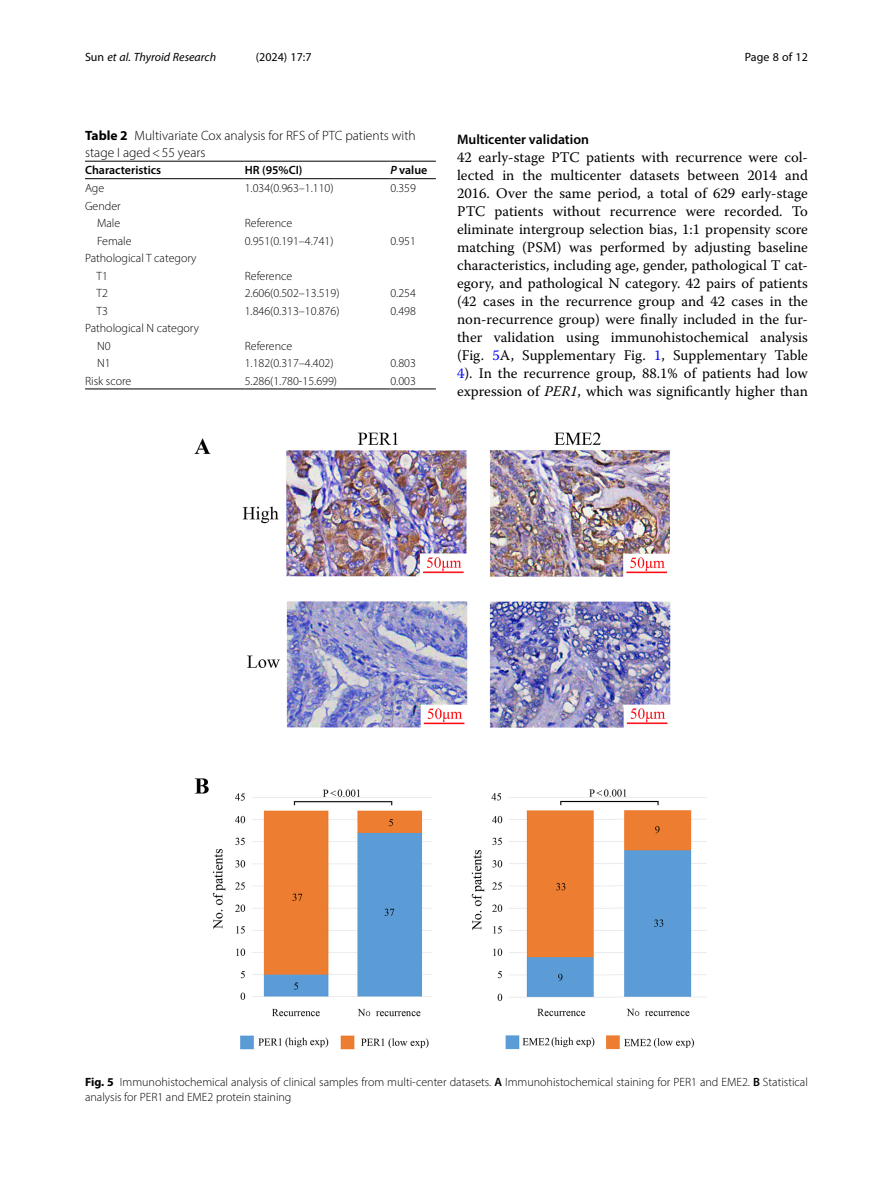
<style>
.page{position:relative;width:893px;height:1191px;background:#fff}
.page>*{position:absolute;margin:0;border:0;box-sizing:border-box;transform-origin:0 0}
.Body_Text{font:14.7px/18px "Warnock Pro";color:#000;text-align:justify}
.Head_2{font:600 13.8px "Myriad Pro";color:#000}
.Table_Caption{font:300 13.5px/16.5px "Myriad Pro";color:#000}
.Table_Body{font:300 12px "Myriad Pro";color:#000}
.Figure_Caption{font:300 12px/15px "Myriad Pro";color:#000}
.Table_Head{font:600 12px "Myriad Pro";color:#000}
.Table_Body_Tab2_Deci{font:300 12px "Myriad Pro";color:#000}
.t1{font:italic 12px "Myriad Pro";color:#000}
.t2{font:12px "Myriad Pro";color:#000}
.s1{font-style:normal}
.s2{font-weight:700}
.s3{font-style:italic}
.s4{color:#00f}
.s5{font-weight:600}
</style>
<div class="page">
<hr style="left:85px;top:178px;width:160px;height:1px;background:#000">
<hr style="left:245px;top:161px;width:145px;height:1px;background:#000">
<hr style="left:245px;top:178px;width:145px;height:1px;background:#000">
<hr style="left:390px;top:161px;width:46px;height:1px;background:#000">
<hr style="left:390px;top:178px;width:46px;height:1px;background:#000">
<hr style="left:85px;top:389px;width:160px;height:1px;background:#000">
<hr style="left:245px;top:389px;width:145px;height:1px;background:#000">
<hr style="left:390px;top:389px;width:46px;height:1px;background:#000">
<hr style="left:85px;top:161px;width:160px;height:1px;background:#000">
<img style="left:194px;top:432px;width:513px;height:618px">
<p class="t1" style="left:85px;top:50px;width:133px"><span class="s1">Sun</span> et al. Thyroid Research</p>
<p class="t2" style="left:256px;top:50px;width:57px">(2024) 17:7</p>
<p class="t2" style="left:745px;top:50px;width:65px">Page 8 of 12</p>
<p class="Table_Caption" style="left:85px;top:128px;width:332px"><span class="s2">Table 2</span> Multivariate Cox analysis for RFS of PTC patients with stage I aged&lt;55 years</p>
<p class="Table_Head" style="left:85px;top:163px;width:78px">Characteristics</p>
<p class="Table_Head" style="left:245px;top:163px;width:59px">HR (95%CI)</p>
<p class="Table_Head" style="left:390px;top:163px;width:38px"><span class="s3">P</span> value</p>
<p class="Table_Body" style="left:85px;top:181px;width:21px">Age</p>
<p class="Table_Body" style="left:245px;top:181px;width:90px">1.034(0.963–1.110)</p>
<p class="Table_Body_Tab2_Deci" style="left:390px;top:181px;width:27px">0.359</p>
<p class="Table_Body" style="left:85px;top:198px;width:37px">Gender</p>
<p class="Table_Body" style="left:97px;top:216px;width:25px">Male</p>
<p class="Table_Body" style="left:245px;top:216px;width:49px">Reference</p>
<p class="Table_Body" style="left:97px;top:233px;width:36px">Female</p>
<p class="Table_Body" style="left:245px;top:233px;width:90px">0.951(0.191–4.741)</p>
<p class="Table_Body_Tab2_Deci" style="left:390px;top:233px;width:27px">0.951</p>
<p class="Table_Body" style="left:85px;top:251px;width:113px">Pathological T category</p>
<p class="Table_Body" style="left:97px;top:268px;width:13px">T1</p>
<p class="Table_Body" style="left:245px;top:268px;width:49px">Reference</p>
<p class="Table_Body" style="left:97px;top:286px;width:13px">T2</p>
<p class="Table_Body" style="left:245px;top:286px;width:96px">2.606(0.502–13.519)</p>
<p class="Table_Body_Tab2_Deci" style="left:390px;top:286px;width:27px">0.254</p>
<p class="Table_Body" style="left:97px;top:303px;width:13px">T3</p>
<p class="Table_Body" style="left:245px;top:303px;width:96px">1.846(0.313–10.876)</p>
<p class="Table_Body_Tab2_Deci" style="left:390px;top:303px;width:27px">0.498</p>
<p class="Table_Body" style="left:85px;top:321px;width:116px">Pathological N category</p>
<p class="Table_Body" style="left:97px;top:338px;width:15px">N0</p>
<p class="Table_Body" style="left:245px;top:338px;width:49px">Reference</p>
<p class="Table_Body" style="left:97px;top:356px;width:15px">N1</p>
<p class="Table_Body" style="left:245px;top:356px;width:90px">1.182(0.317–4.402)</p>
<p class="Table_Body_Tab2_Deci" style="left:390px;top:356px;width:27px">0.803</p>
<p class="Table_Body" style="left:85px;top:373px;width:48px">Risk score</p>
<p class="Table_Body" style="left:245px;top:373px;width:94px">5.286(1.780-15.699)</p>
<p class="Table_Body_Tab2_Deci" style="left:390px;top:373px;width:27px">0.003</p>
<p class="Head_2" style="left:457px;top:131px;width:133px">Multicenter validation</p>
<p class="Body_Text" style="left:457px;top:148px;width:352px">42 early-stage PTC patients with recurrence were col&shy;lected in the multicenter datasets between 2014 and 2016. Over the same period, a total of 629 early-stage PTC patients without recurrence were recorded. To eliminate intergroup selection bias, 1:1 propensity score matching (PSM) was performed by adjusting baseline characteristics, including age, gender, pathological T cat&shy;egory, and pathological N category. 42 pairs of patients (42 cases in the recurrence group and 42 cases in the non-recurrence group) were finally included in the fur&shy;ther validation using immunohistochemical analysis (Fig. <span class="s4">5</span>A, Supplementary Fig. <span class="s4">1</span>, Supplementary Table <span class="s4">4</span>). In the recurrence group, 88.1% of patients had low expression of <span class="s3">PER1</span>, which was significantly higher than</p>
<p class="Figure_Caption" style="left:85px;top:1074px;width:724px"><span class="s2">Fig. 5</span> Immunohistochemical analysis of clinical samples from multi-center datasets. <span class="s5">A</span> Immunohistochemical staining for PER1 and EME2. <span class="s5">B</span> Statistical analysis for PER1 and EME2 protein staining</p>
</div>
